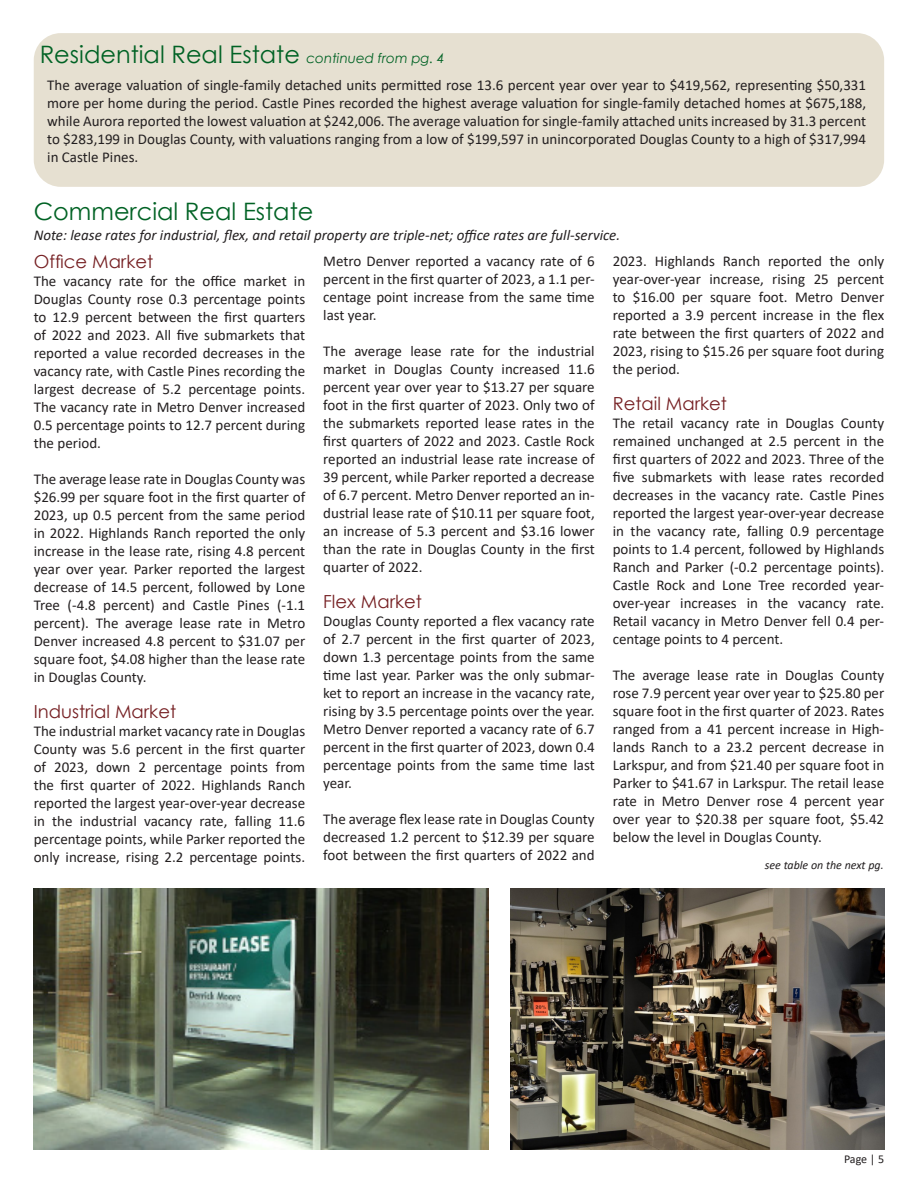
<style>
.page{position:relative;width:918px;height:1188px;background:#fff}
.page>*{position:absolute;margin:0;border:0;box-sizing:border-box;transform-origin:0 0}
.Headline{font:24px "Century Gothic";color:#006224}
.t1{font:18px "Century Gothic";color:#762023}
.t2{font:15px/18px "Calibri";color:#231f20;text-align:justify}
.t3{font:italic 15px "Calibri";color:#231f20}
.t4{font:italic 12px "Calibri";color:#231f20}
.t5{font:12px "Calibri";color:#231f20}
.s1{font-style:italic;font-size:13.5px}
</style>
<div class="page">
<div style="left:34px;top:33px;width:850px;height:154px;background:#e6e0d1;border-radius:27px"></div>
<img style="left:511px;top:889px;width:373px;height:261px">
<img style="left:34px;top:889px;width:454px;height:261px">
<p class="Headline" style="left:40px;top:38px;width:406px">Residential Real Estate <span class="s1">continued from pg. 4</span></p>
<p class="t2" style="left:47px;top:76px;width:820px">The average valuation of single-family detached units permitted rose 13.6 percent year over year to $419,562, representing $50,331 more per home during the period. Castle Pines recorded the highest average valuation for single-family detached homes at $675,188, while Aurora reported the lowest valuation at $242,006. The average valuation for single-family attached units increased by 31.3 percent to $283,199 in Douglas County, with valuations ranging from a low of $199,597 in unincorporated Douglas County to a high of $317,994 in Castle Pines.</p>
<p class="Headline" style="left:34px;top:195px;width:281px">Commercial Real Estate</p>
<p class="t3" style="left:34px;top:225px;width:588px">Note: lease rates for industrial, flex, and retail property are triple-net; office rates are full-service.</p>
<p class="t1" style="left:34px;top:249px;width:121px">Office Market</p>
<p class="t2" style="left:34px;top:272px;width:273px">The vacancy rate for the office market in Douglas County rose 0.3 percentage points to 12.9 percent between the first quarters of 2022 and 2023. All five submarkets that reported a value recorded decreases in the vacancy rate, with Castle Pines recording the largest decrease of 5.2 percentage points.<br>The vacancy rate in Metro Denver increased 0.5 percentage points to 12.7 percent during the period.</p>
<p class="t2" style="left:34px;top:470px;width:273px">The average lease rate in Douglas County was $26.99 per square foot in the first quarter of 2023, up 0.5 percent from the same period in 2022. Highlands Ranch reported the only increase in the lease rate, rising 4.8 percent year over year. Parker reported the largest decrease of 14.5 percent, followed by Lone Tree (-4.8 percent) and Castle Pines (-1.1 percent). The average lease rate in Metro Denver increased 4.8 percent to $31.07 per square foot, $4.08 higher than the lease rate in Douglas County.</p>
<p class="t1" style="left:34px;top:699px;width:144px">Industrial Market</p>
<p class="t2" style="left:34px;top:722px;width:273px">The industrial market vacancy rate in Douglas County was 5.6 percent in the first quarter of 2023, down 2 percentage points from the first quarter of 2022. Highlands Ranch reported the largest year-over-year decrease in the industrial vacancy rate, falling 11.6 percentage points, while Parker reported the only increase, rising 2.2 percentage points.</p>
<p class="t2" style="left:323px;top:252px;width:273px">Metro Denver reported a vacancy rate of 6 percent in the first quarter of 2023, a 1.1 per&shy;centage point increase from the same time last year.</p>
<p class="t2" style="left:323px;top:342px;width:273px">The average lease rate for the industrial market in Douglas County increased 11.6 percent year over year to $13.27 per square foot in the first quarter of 2023. Only two of the submarkets reported lease rates in the first quarters of 2022 and 2023. Castle Rock reported an industrial lease rate increase of 39 percent, while Parker reported a decrease of 6.7 percent. Metro Denver reported an in&shy;dustrial lease rate of $10.11 per square foot, an increase of 5.3 percent and $3.16 lower than the rate in Douglas County in the first quarter of 2022.</p>
<p class="t1" style="left:323px;top:589px;width:100px">Flex Market</p>
<p class="t2" style="left:323px;top:612px;width:273px">Douglas County reported a flex vacancy rate of 2.7 percent in the first quarter of 2023, down 1.3 percentage points from the same time last year. Parker was the only submar&shy;ket to report an increase in the vacancy rate, rising by 3.5 percentage points over the year.<br>Metro Denver reported a vacancy rate of 6.7 percent in the first quarter of 2023, down 0.4 percentage points from the same time last year.</p>
<p class="t2" style="left:323px;top:810px;width:273px">The average flex lease rate in Douglas County decreased 1.2 percent to $12.39 per square foot between the first quarters of 2022 and</p>
<p class="t2" style="left:613px;top:252px;width:273px">2023. Highlands Ranch reported the only year-over-year increase, rising 25 percent to $16.00 per square foot. Metro Denver reported a 3.9 percent increase in the flex rate between the first quarters of 2022 and 2023, rising to $15.26 per square foot during the period.</p>
<p class="t1" style="left:613px;top:391px;width:116px">Retail Market</p>
<p class="t2" style="left:613px;top:414px;width:273px">The retail vacancy rate in Douglas County remained unchanged at 2.5 percent in the first quarters of 2022 and 2023. Three of the five submarkets with lease rates recorded decreases in the vacancy rate. Castle Pines reported the largest year-over-year decrease in the vacancy rate, falling 0.9 percentage points to 1.4 percent, followed by Highlands Ranch and Parker (-0.2 percentage points).<br>Castle Rock and Lone Tree recorded year&shy;over-year increases in the vacancy rate.<br>Retail vacancy in Metro Denver fell 0.4 per&shy;centage points to 4 percent.</p>
<p class="t2" style="left:613px;top:666px;width:273px">The average lease rate in Douglas County rose 7.9 percent year over year to $25.80 per square foot in the first quarter of 2023. Rates ranged from a 41 percent increase in High&shy;lands Ranch to a 23.2 percent decrease in Larkspur, and from $21.40 per square foot in Parker to $41.67 in Larkspur. The retail lease rate in Metro Denver rose 4 percent year over year to $20.38 per square foot, $5.42 below the level in Douglas County.</p>
<p class="t4" style="left:765px;top:857px;width:120px">see table on the next pg.</p>
<p class="t5" style="left:844px;top:1151px;width:42px">Page | 5</p>
</div>
